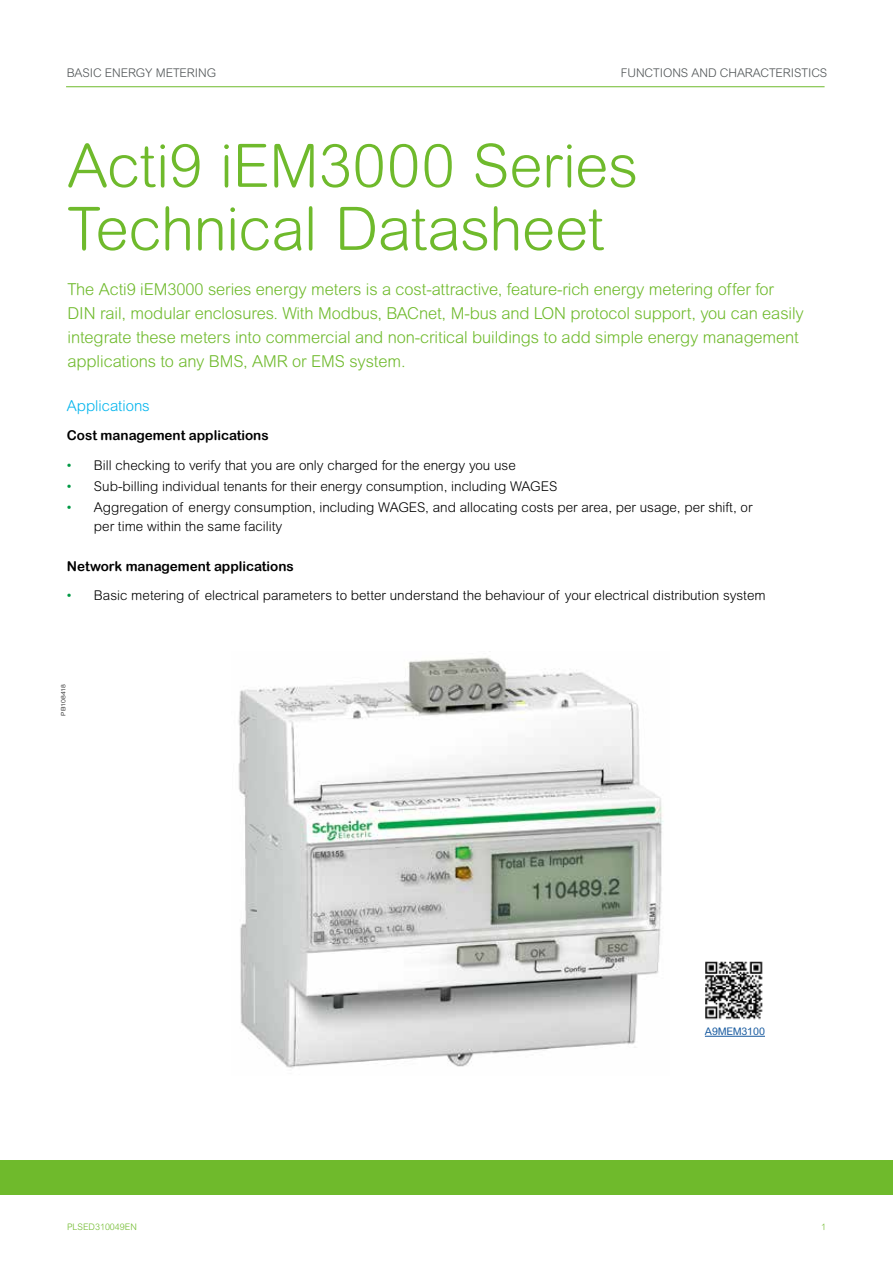
<style>
.page{position:relative;width:893px;height:1263px;background:#fff}
.page>*{position:absolute;margin:0;border:0;box-sizing:border-box;transform-origin:0 0}
.t1{font:300 60px/63px "Arial Rounded MT Std";letter-spacing:-.005em;color:#6fba2c}
.t2{font:300 16.5px/24px "Arial Rounded MT Std";letter-spacing:-.005em;color:#6fba2c}
.t3{font:300 15px "Arial Rounded MT Std";color:#00b4ed}
.t4{font:300 13.5px/18.8px "Arial Rounded MT Std";color:#000}
.t5{font:13.5px "Arial Rounded MT Bold";color:#000}
.t6{font:300 12px "Arial Rounded MT Std";letter-spacing:-.005em;color:#515557}
.t7{font:10.5px "Arial Rounded MT Std";color:#16599f}
.t8{font:300 9px "Arial Rounded MT Std";color:#6fba2c}
.t9{font:300 6px "Arial Rounded MT Std";color:#000;scale:1.15 1}
.s1{color:#094}
</style>
<div class="page">
<hr style="left:66px;top:86px;width:759px;height:1px;background:#6fba2c">
<img style="left:238px;top:657px;width:426px;height:411px">
<img style="left:705px;top:961px;width:58px;height:59px">
<hr style="left:705px;top:1036px;width:60px;height:1px;background:#16599f">
<div style="left:0;top:1161px;width:893px;height:34px;background:#6fba2c"></div>
<p class="t6" style="left:67px;top:66px;width:151px">BASIC ENERGY METERING</p>
<p class="t6" style="left:621px;top:66px;width:208px">FUNCTIONS AND CHARACTERISTICS</p>
<h1 class="t1" style="left:68px;top:134px;width:572px">Acti9 iEM3000 Series<br>Technical Datasheet</h1>
<p class="t2" style="left:68px;top:278px;width:738px">The Acti9 iEM3000 series energy meters is a cost-attractive, feature-rich energy metering offer for DIN rail, modular enclosures. With Modbus, BACnet, M-bus and LON protocol support, you can easily integrate these meters into commercial and non-critical buildings to add simple energy management applications to any BMS, AMR or EMS system.</p>
<p class="t3" style="left:67px;top:397px;width:84px">Applications</p>
<p class="t5" style="left:67px;top:427px;width:203px">Cost management applications</p>
<p class="t4" style="left:67px;top:455px;width:450px"><span class="s1">•</span> Bill checking to verify that you are only charged for the energy you use</p>
<p class="t4" style="left:67px;top:477px;width:492px"><span class="s1">•</span> Sub-billing individual tenants for their energy consumption, including WAGES</p>
<p class="t4" style="left:94px;top:498px;width:660px;text-indent:-27px"><span class="s1">•</span> Aggregation of energy consumption, including WAGES, and allocating costs per area, per usage, per shift, or per time within the same facility</p>
<p class="t5" style="left:67px;top:558px;width:228px">Network management applications</p>
<p class="t4" style="left:67px;top:586px;width:700px"><span class="s1">•</span> Basic metering of electrical parameters to better understand the behaviour of your electrical distribution system</p>
<p class="t9" style="left:60px;top:716px;width:29px;rotate:-90deg">PB108418</p>
<p class="t7" style="left:705px;top:1025px;width:62px">A9MEM3100</p>
<p class="t8" style="left:67px;top:1222px;width:71px">PLSED310049EN</p>
<p class="t8" style="left:821px;top:1222px;width:6px">1</p>
</div>
